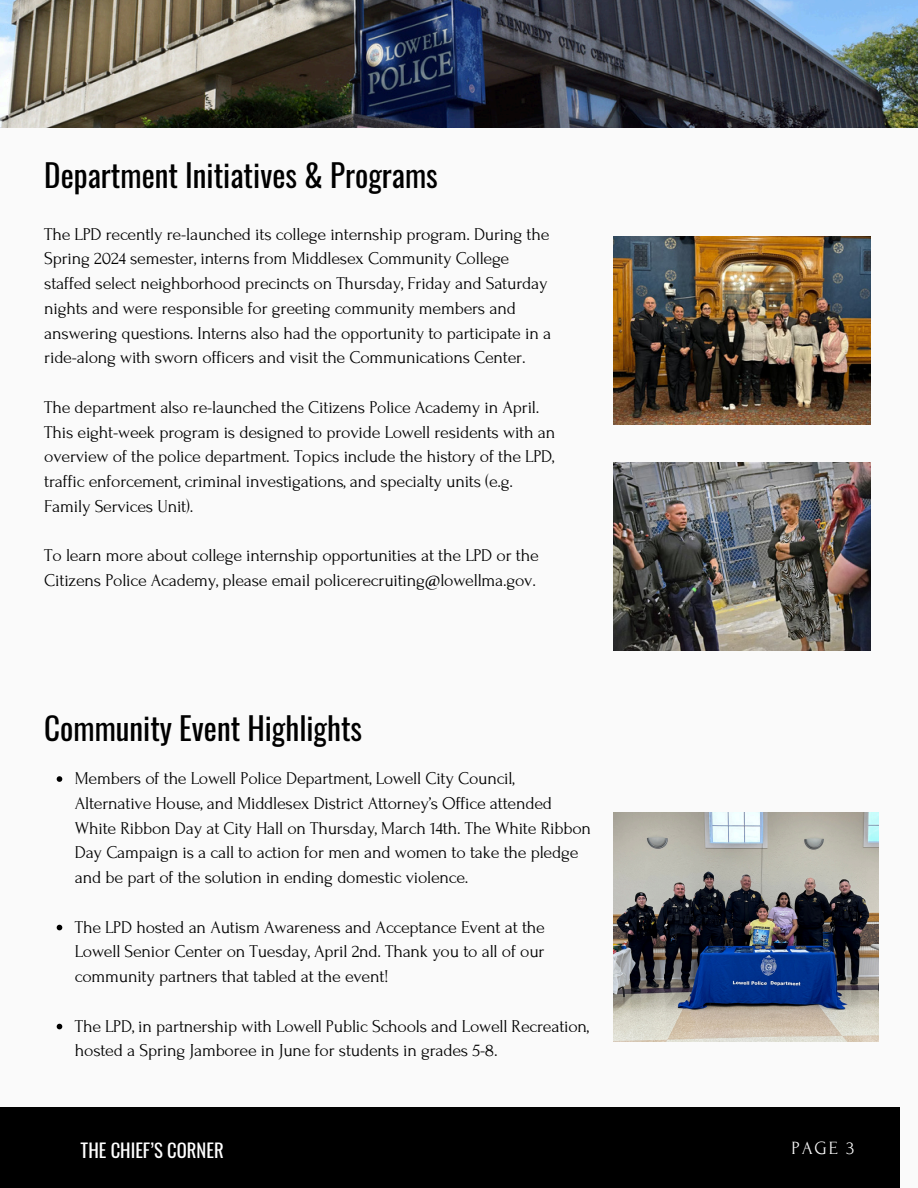
<style>
.page{position:relative;width:918px;height:1188px;background:#fafafa}
.page>*{position:absolute;margin:0;border:0;box-sizing:border-box;transform-origin:0 0}
.t1{font:31.2px "Oswald";color:#000}
.t2{font:18.75px "Oswald";color:#fff}
.t3{font:18.6px "Forum";color:#fafafa}
.t4{font:18px/24.8px "Forum";letter-spacing:-.015em;color:#000}
</style>
<div class="page">
<div style="left:0;top:1107px;width:900px;height:81px;background:#000"></div>
<img style="left:0;top:0;width:918px;height:127px">
<img style="left:614px;top:812px;width:264px;height:230px">
<svg style="left:57px;top:776px;width:5px;height:6px"></svg>
<svg style="left:57px;top:925px;width:5px;height:5px"></svg>
<svg style="left:57px;top:1024px;width:5px;height:5px"></svg>
<img style="left:614px;top:462px;width:256px;height:188px">
<img style="left:614px;top:237px;width:256px;height:187px">
<p class="t1" style="left:44px;top:151px;width:395px">Department Initiatives &amp; Programs</p>
<p class="t4" style="left:44px;top:222px;width:509px">The LPD recently re-launched its college internship program. During the Spring 2024 semester, interns from Middlesex Community College staffed select neighborhood precincts on Thursday, Friday and Saturday nights and were responsible for greeting community members and answering questions. Interns also had the opportunity to participate in a ride-along with sworn officers and visit the Communications Center.</p>
<p class="t4" style="left:44px;top:395px;width:513px">The department also re-launched the Citizens Police Academy in April.<br>This eight-week program is designed to provide Lowell residents with an overview of the police department. Topics include the history of the LPD, traffic enforcement, criminal investigations, and specialty units (e.g.<br>Family Services Unit).</p>
<p class="t4" style="left:44px;top:543px;width:496px">To learn more about college internship opportunities at the LPD or the<br>Citizens Police Academy, please email policerecruiting@lowellma.gov.</p>
<p class="t1" style="left:44px;top:704px;width:319px">Community Event Highlights</p>
<p class="t4" style="left:75px;top:766px;width:518px">Members of the Lowell Police Department, Lowell City Council, Alternative House, and Middlesex District Attorney’s Office attended White Ribbon Day at City Hall on Thursday, March 14th. The White Ribbon Day Campaign is a call to action for men and women to take the pledge and be part of the solution in ending domestic violence.</p>
<h1 class="t4" style="left:75px;top:915px;width:472px;text-align:justify">The LPD hosted an Autism Awareness and Acceptance Event at the Lowell Senior Center on Tuesday, April 2nd. Thank you to all of our community partners that tabled at the event!</h1>
<p class="t4" style="left:75px;top:1014px;width:516px">The LPD, in partnership with Lowell Public Schools and Lowell Recreation, hosted a Spring Jamboree in June for students in grades 5-8.</p>
<p class="t2" style="left:81px;top:1136px;width:145px">THE CHIEF’S CORNER</p>
<p class="t3" style="left:791px;top:1138px;width:64px">PAGE 3</p>
</div>
